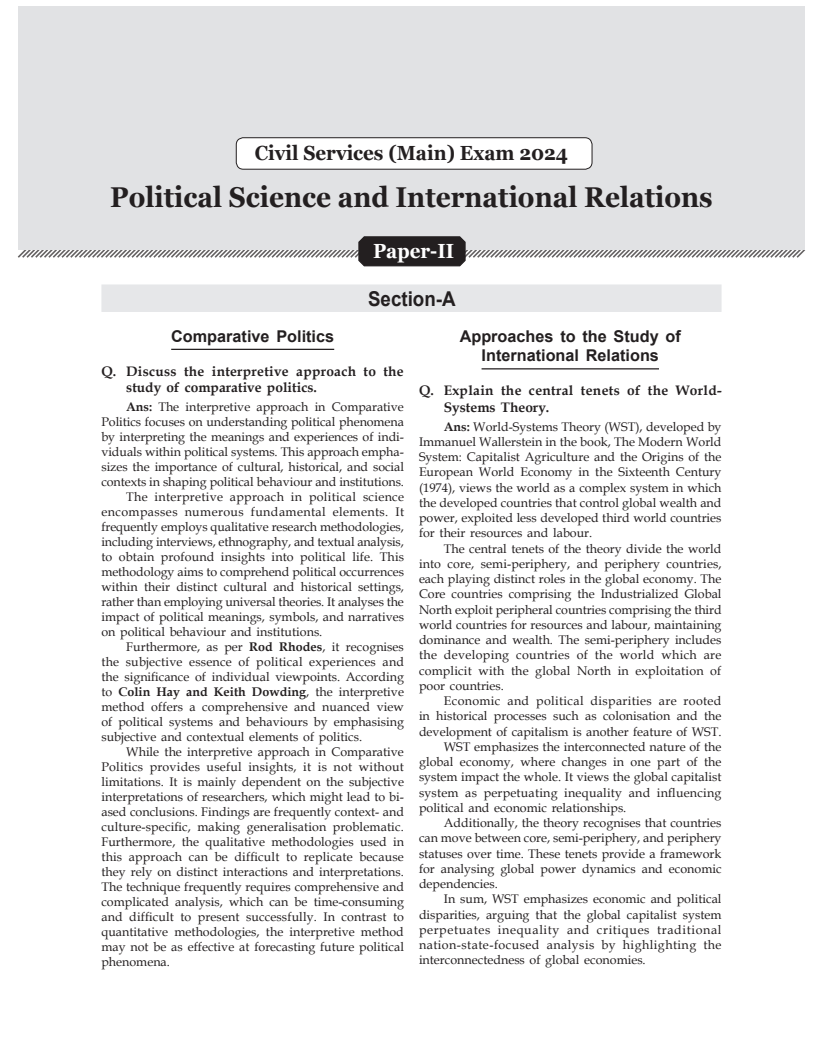
<style>
.page{position:relative;width:823px;height:1048px;background:#fff}
.page>*{position:absolute;margin:0;border:0;box-sizing:border-box;transform-origin:0 0}
.Center_Main{font:700 28.62px "Georgia";color:#231f20;scale:.92 1}
.Center_Main-2{font:700 20.5px "Georgia";color:#231f20;scale:.92 1}
.Center{font:700 20.5px "Arial";color:#231f20;scale:.92 1}
.Center_Main-3{font:700 20.5px "Georgia";color:#fff;scale:.92 1}
.Center_1{font:700 16.25px/19.5px "Arial";color:#231f20;text-align:center}
.Ques{font:700 13.75px/16.5px "Book Antiqua";letter-spacing:.02em;color:#231f20}
.Body_text{font:12.5px/15px "Book Antiqua";color:#231f20;text-align:justify}
.s1{font-weight:700}
</style>
<div class="page">
<hr style="left:171px;top:349px;width:163px;height:1px;background:#231f20">
<hr style="left:482px;top:368px;width:177px;height:1px;background:#231f20">
<div style="left:18px;top:6px;width:787px;height:243px;background:#e1e2e4"></div>
<svg style="left:17px;top:236px;width:789px;height:31px"></svg>
<div style="left:101px;top:284px;width:621px;height:28px;background:#e6e7e9"></div>
<div style="left:236px;top:138px;width:356px;height:31px;background:#fff;border-radius:7px"></div>
<div style="left:236px;top:137px;width:356px;height:33px;border:1px solid #231f20;border-radius:7px"></div>
<p class="Center_Main-2" style="left:255px;top:140px;width:342px">Civil Services (Main) Exam 2024</p>
<p class="Center_Main" style="left:110px;top:179px;width:656px">Political Science and International Relations</p>
<p class="Center_Main-3" style="left:373px;top:238px;width:90px">Paper-II</p>
<p class="Center" style="left:368px;top:284px;width:97px">Section-A</p>
<p class="Center_1" style="left:171px;top:326px;width:165px">Comparative Politics</p>
<p class="Ques" style="left:126px;top:363px;width:279px;text-indent:-25px">Q. Discuss the interpretive approach to the study of comparative politics.</p>
<p class="Body_text" style="left:101px;top:399px;width:304px;text-indent:25px"><span class="s1">Ans:</span> The interpretive approach in Comparative Politics focuses on understanding political phenomena by interpreting the meanings and experiences of indi&shy;viduals within political systems. This approach empha&shy;sizes the importance of cultural, historical, and social contexts in shaping political behaviour and institutions.</p>
<p class="Body_text" style="left:101px;top:489px;width:304px;text-indent:25px">The interpretive approach in political science encompasses numerous fundamental elements. It frequently employs qualitative research methodologies, including interviews, ethnography, and textual analysis, to obtain profound insights into political life. This methodology aims to comprehend political occurrences within their distinct cultural and historical settings, rather than employing universal theories. It analyses the impact of political meanings, symbols, and narratives on political behaviour and institutions.</p>
<p class="Body_text" style="left:101px;top:639px;width:304px;text-indent:25px">Furthermore, as per <span class="s1">Rod Rhodes</span>, it recognises the subjective essence of political experiences and the significance of individual viewpoints. According to <span class="s1">Colin Hay and Keith Dowding</span>, the interpretive method offers a comprehensive and nuanced view of political systems and behaviours by emphasising subjective and contextual elements of politics.</p>
<p class="Body_text" style="left:101px;top:744px;width:304px;text-indent:25px">While the interpretive approach in Comparative Politics provides useful insights, it is not without limitations. It is mainly dependent on the subjective interpretations of researchers, which might lead to bi&shy;ased conclusions. Findings are frequently context- and culture-specific, making generalisation problematic.<br>Furthermore, the qualitative methodologies used in this approach can be difficult to replicate because they rely on distinct interactions and interpretations.<br>The technique frequently requires comprehensive and complicated analysis, which can be time-consuming and difficult to present successfully. In contrast to quantitative methodologies, the interpretive method may not be as effective at forecasting future political phenomena.</p>
<p class="Center_1" style="left:460px;top:326px;width:223px">Approaches to the Study of<br>International Relations</p>
<p class="Ques" style="left:444px;top:382px;width:279px;text-indent:-25px">Q. Explain the central tenets of the World-<br>Systems Theory.</p>
<p class="Body_text" style="left:419px;top:418px;width:304px;text-indent:25px"><span class="s1">Ans:</span> World-Systems Theory (WST), developed by Immanuel Wallerstein in the book, The Modern World System: Capitalist Agriculture and the Origins of the European World Economy in the Sixteenth Century (1974), views the world as a complex system in which the developed countries that control global wealth and power, exploited less developed third world countries for their resources and labour.</p>
<p class="Body_text" style="left:419px;top:540px;width:304px;text-indent:25px">The central tenets of the theory divide the world into core, semi-periphery, and periphery countries, each playing distinct roles in the global economy. The Core countries comprising the Industrialized Global North exploit peripheral countries comprising the third world countries for resources and labour, maintaining dominance and wealth. The semi-periphery includes the developing countries of the world which are complicit with the global North in exploitation of poor countries.</p>
<p class="Body_text" style="left:419px;top:693px;width:304px;text-indent:25px">Economic and political disparities are rooted in historical processes such as colonisation and the development of capitalism is another feature of WST.</p>
<p class="Body_text" style="left:419px;top:739px;width:304px;text-indent:25px">WST emphasizes the interconnected nature of the global economy, where changes in one part of the system impact the whole. It views the global capitalist system as perpetuating inequality and influencing political and economic relationships.</p>
<p class="Body_text" style="left:419px;top:815px;width:304px;text-indent:25px">Additionally, the theory recognises that countries can move between core, semi-periphery, and periphery statuses over time. These tenets provide a framework for analysing global power dynamics and economic dependencies.</p>
<p class="Body_text" style="left:419px;top:891px;width:304px;text-indent:25px">In sum, WST emphasizes economic and political disparities, arguing that the global capitalist system perpetuates inequality and critiques traditional nation-state-focused analysis by highlighting the interconnectedness of global economies.</p>
</div>
